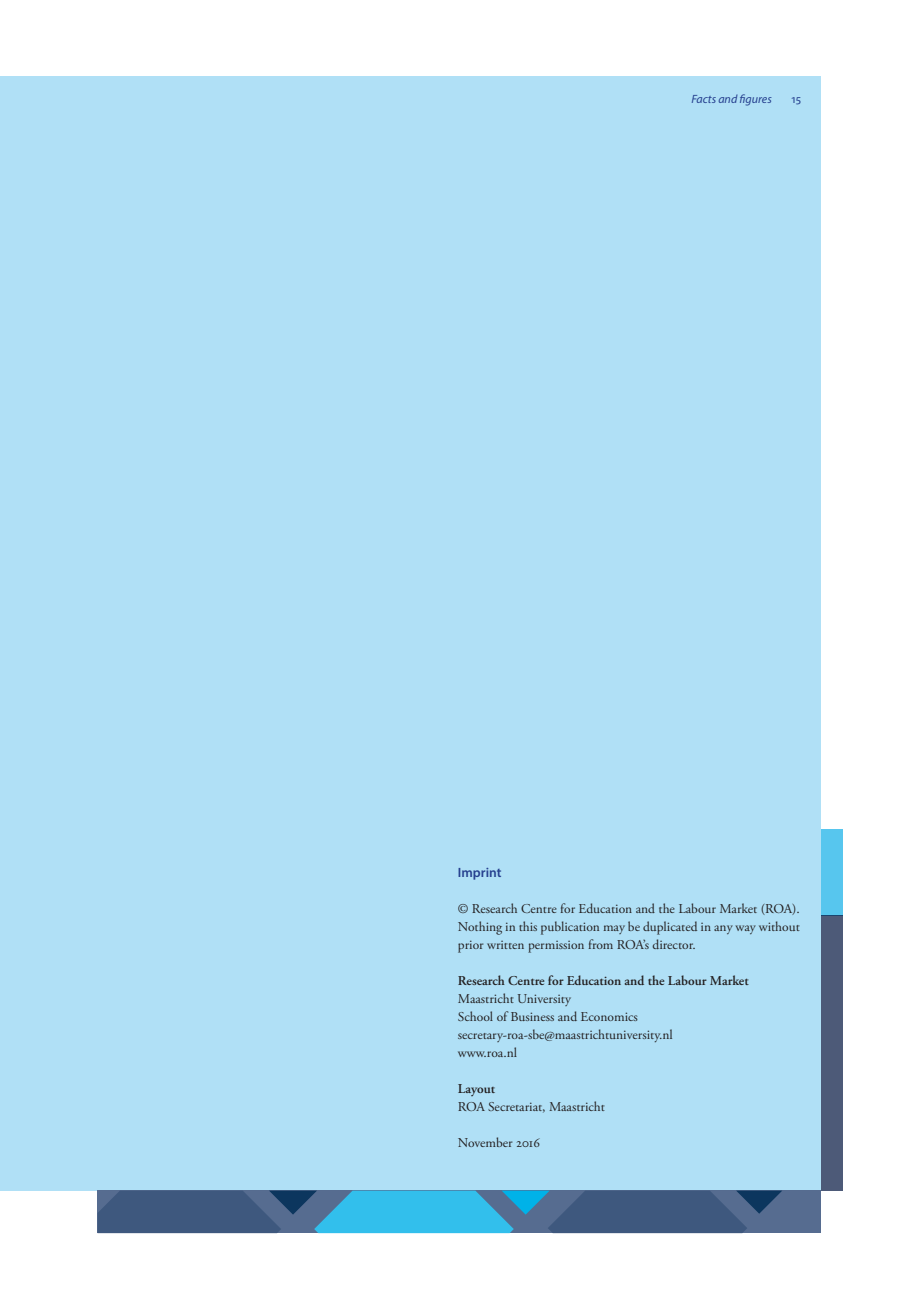
<style>
.page{position:relative;width:919px;height:1289px;background:#fff}
.page>*{position:absolute;margin:0;border:0;box-sizing:border-box;transform-origin:0 0}
.colofon{font:13.5px/18px "Adobe Garamond Pro";color:#231f20}
.colofon-2{font:600 13.5px/18px "Adobe Garamond Pro";color:#231f20}
.kop_2b{font:600 13.5px "Myriad Pro";color:#253f8e}
.t1{font:italic 12px "Myriad Pro";color:#253f8e}
.t2{font:12px "Myriad Pro";color:#253f8e}
.s1{font-weight:400}
.s2{font-weight:600}
</style>
<div class="page">
<div style="left:0;top:77px;width:820px;height:1113px;background:#b0e0f6"></div>
<div style="left:98px;top:1190px;width:722px;height:43px;background:#566c90"></div>
<svg style="left:98px;top:1190px;width:684px;height:43px"></svg>
<div style="left:820px;top:915px;width:22px;height:275px;background:#4d5a78"></div>
<div style="left:820px;top:829px;width:22px;height:86px;background:#57c6ee"></div>
<p class="t1" style="left:691px;top:91px;width:82px">Facts and figures</p>
<p class="t2" style="left:791px;top:91px;width:11px">15</p>
<p class="kop_2b" style="left:458px;top:864px;width:45px">Imprint</p>
<p class="colofon" style="left:458px;top:900px;width:343px;text-align:justify">© Research Centre for Education and the Labour Market (ROA).<br>Nothing in this publication may be duplicated in any way without prior written permission from ROA’s director.</p>
<p class="colofon-2" style="left:458px;top:972px;width:292px">Research Centre for Education and the Labour Market<br><span class="s1">Maastricht University</span></p>
<p class="colofon" style="left:458px;top:1008px;width:181px">School of Business and Economics</p>
<p class="colofon" style="left:458px;top:1026px;width:216px">secretary-roa-sbe@maastrichtuniversity.nl www.roa.nl</p>
<p class="colofon" style="left:458px;top:1080px;width:149px"><span class="s2">Layout<br></span>ROA Secretariat, Maastricht</p>
<p class="colofon" style="left:458px;top:1134px;width:84px">November 2016</p>
</div>
